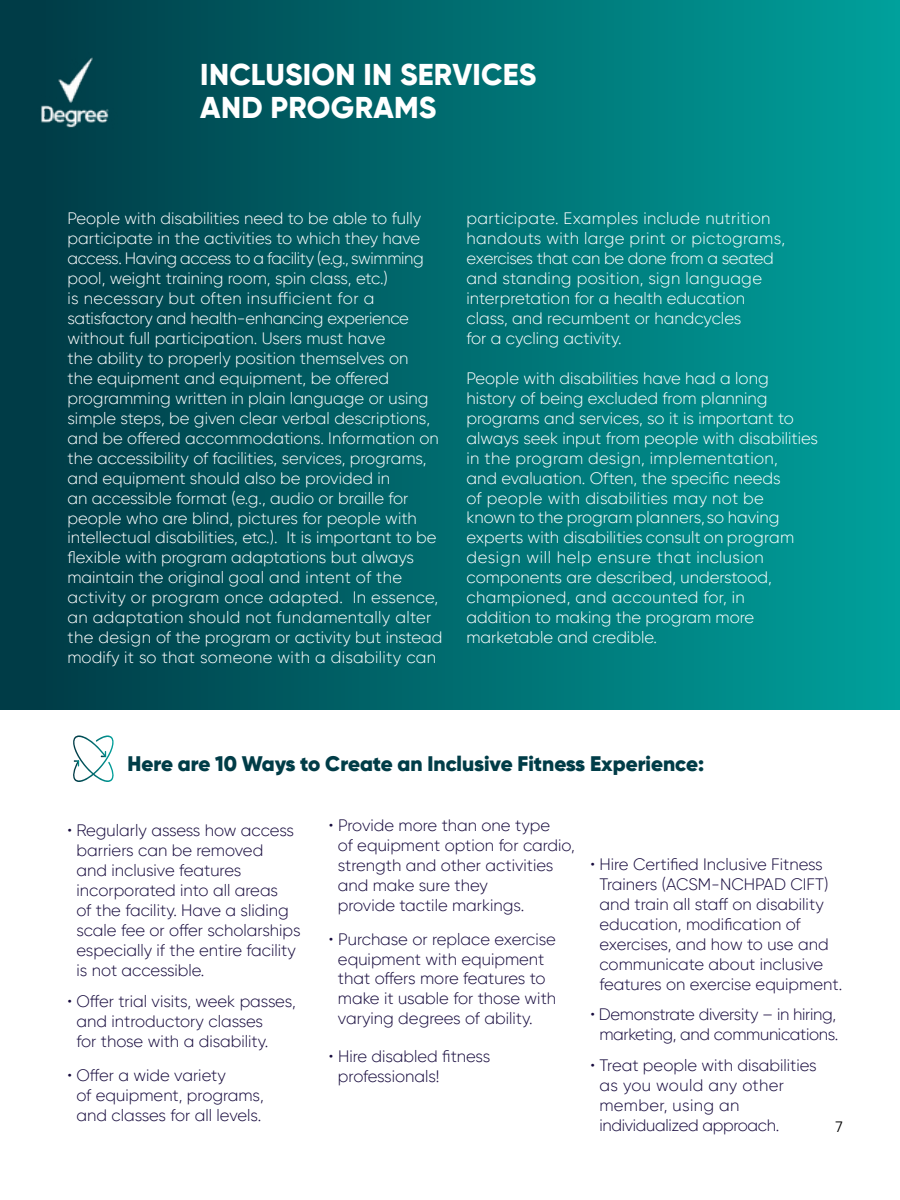
<style>
.page{position:relative;width:900px;height:1200px;background:#fff}
.page>*{position:absolute;margin:0;border:0;box-sizing:border-box;transform-origin:0 0}
.t1{font:800 30px/33px "Gilroy";letter-spacing:.01em;color:#fff}
.t2{font:900 21px "Gilroy";color:#003c47}
.t3{font:300 16.5px/20px "Gilroy";color:#fff}
.t4{font:300 16.5px/20px "Gilroy";color:#170b3e}
.t5{font:300 16.5px/20px "Gilroy";letter-spacing:-.02em;color:#170b3e;text-align:center}
.t6{font:15px "Gilroy";color:#000}
</style>
<div class="page">
<div style="left:0;top:0;width:900px;height:710px;background:linear-gradient(to right,#003843,#00a19c)"></div>
<img style="left:36px;top:49px;width:88px;height:110px">
<svg style="left:73px;top:735px;width:41px;height:47px"></svg>
<h1 class="t1" style="left:200px;top:57px;width:338px">INCLUSION IN SERVICES<br>AND PROGRAMS</h1>
<p class="t3" style="left:68px;top:208px;width:376px">People with disabilities need to be able to fully participate in the activities to which they have access. Having access to a facility (e.g., swimming pool, weight training room, spin class, etc.)<br>is necessary but often insufficient for a satisfactory and health-enhancing experience without full participation. Users must have<br>the ability to properly position themselves on<br>the equipment and equipment, be offered programming written in plain language or using simple steps, be given clear verbal descriptions, and be offered accommodations. Information on the accessibility of facilities, services, programs, and equipment should also be provided in<br>an accessible format (e.g., audio or braille for people who are blind, pictures for people with intellectual disabilities, etc.). It is important to be flexible with program adaptations but always maintain the original goal and intent of the activity or program once adapted. In essence, an adaptation should not fundamentally alter the design of the program or activity but instead modify it so that someone with a disability can</p>
<p class="t3" style="left:467px;top:208px;width:320px">participate. Examples include nutrition handouts with large print or pictograms, exercises that can be done from a seated and standing position, sign language interpretation for a health education class, and recumbent or handcycles<br>for a cycling activity.</p>
<p class="t3" style="left:467px;top:368px;width:353px">People with disabilities have had a long history of being excluded from planning programs and services, so it is important to always seek input from people with disabilities in the program design, implementation,<br>and evaluation. Often, the specific needs<br>of people with disabilities may not be<br>known to the program planners, so having experts with disabilities consult on program design will help ensure that inclusion components are described, understood, championed, and accounted for, in<br>addition to making the program more marketable and credible.</p>
<p class="t2" style="left:128px;top:750px;width:578px">Here are 10 Ways to Create an Inclusive Fitness Experience:</p>
<p class="t4" style="left:76px;top:821px;width:226px;text-indent:-9px">• Regularly assess how access barriers can be removed<br>and inclusive features incorporated into all areas<br>of the facility. Have a sliding scale fee or offer scholarships especially if the entire facility is not accessible.</p>
<p class="t4" style="left:76px;top:991px;width:221px;text-indent:-9px">• Offer trial visits, week passes, and introductory classes<br>for those with a disability.</p>
<p class="t4" style="left:76px;top:1065px;width:189px;text-indent:-9px">• Offer a wide variety<br>of equipment, programs, and classes for all levels.</p>
<p class="t4" style="left:338px;top:815px;width:238px;text-indent:-9px">• Provide more than one type<br>of equipment option for cardio, strength and other activities and make sure they<br>provide tactile markings.</p>
<p class="t4" style="left:338px;top:929px;width:220px;text-indent:-9px">• Purchase or replace exercise equipment with equipment that offers more features to make it usable for those with varying degrees of ability.</p>
<p class="t4" style="left:338px;top:1046px;width:154px;text-indent:-9px">• Hire disabled fitness professionals!</p>
<p class="t4" style="left:599px;top:854px;width:244px;text-indent:-9px">• Hire Certified Inclusive Fitness<br>Trainers (ACSM-NCHPAD CIFT) and train all staff on disability education, modification of exercises, and how to use and communicate about inclusive features on exercise equipment.</p>
<p class="t5" style="left:590px;top:1005px;width:249px">• Demonstrate diversity – in hiring, marketing, and communications.</p>
<p class="t4" style="left:599px;top:1055px;width:219px;text-indent:-9px">• Treat people with disabilities as you would any other member, using an individualized approach.</p>
<p class="t6" style="left:836px;top:1118px;width:9px">7</p>
</div>
